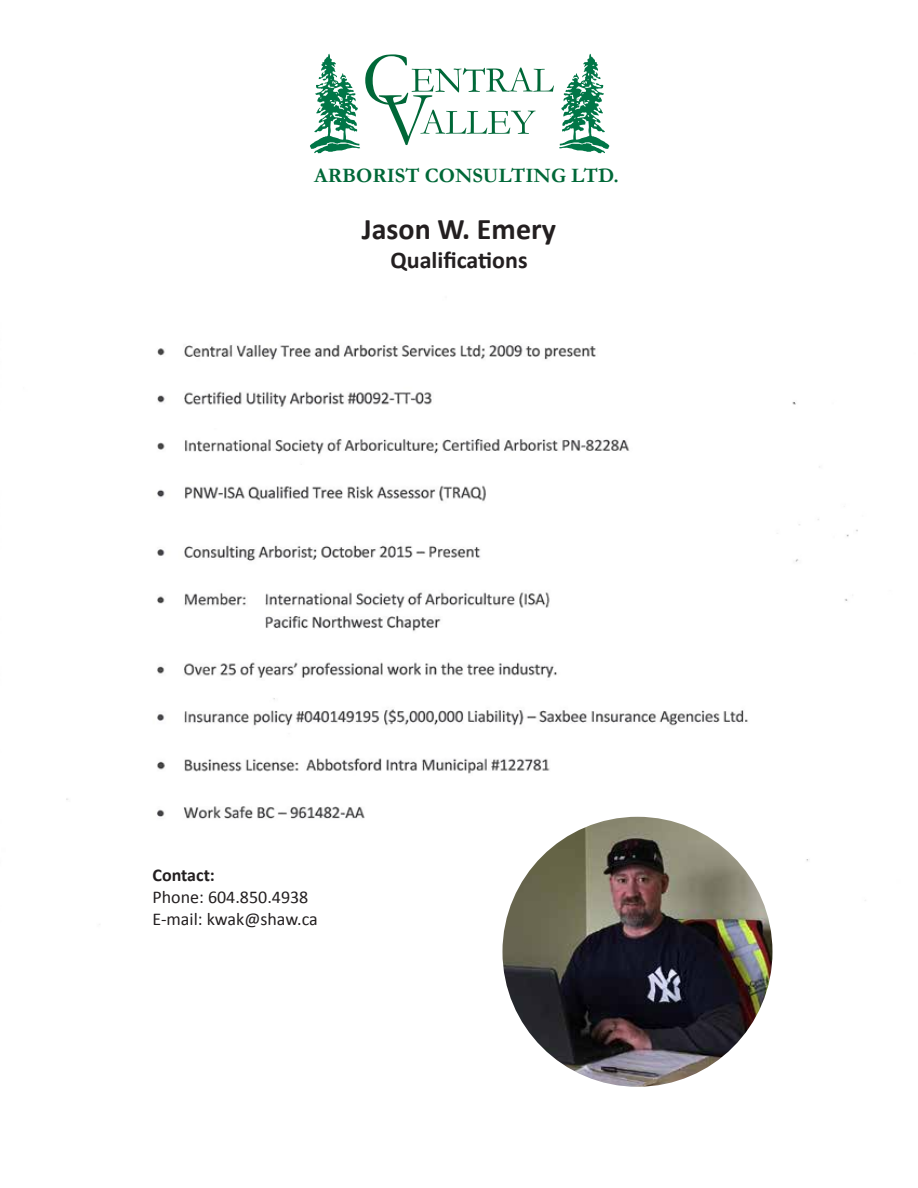
<style>
.page{position:relative;width:918px;height:1188px;background:#fff}
.page>*{position:absolute;margin:0;border:0;box-sizing:border-box;transform-origin:0 0}
.t1{font:700 30px "Calibri";color:#231f20}
.t2{font:700 24px "Calibri";color:#231f20}
.t3{font:700 20.55px "Garamond";color:#006838}
.t4{font:18px/21.6px "Calibri";color:#231f20}
.t5{font:700 18px "Calibri";color:#231f20}
</style>
<div class="page">
<img style="left:66px;top:344px;width:800px;height:596px">
<img style="left:502px;top:817px;width:270px;height:270px;border-radius:135px">
<svg style="left:310px;top:54px;width:299px;height:99px"></svg>
<p class="t3" style="left:314px;top:162px;width:306px">ARBORIST CONSULTING LTD.</p>
<h1 class="t1" style="left:362px;top:210px;width:196px">Jason W. Emery</h1>
<h2 class="t2" style="left:390px;top:244px;width:139px">Qualifications</h2>
<p class="t5" style="left:153px;top:864px;width:64px">Contact:</p>
<p class="t4" style="left:153px;top:886px;width:167px">Phone: 604.850.4938<br>E-mail: kwak@shaw.ca</p>
</div>
